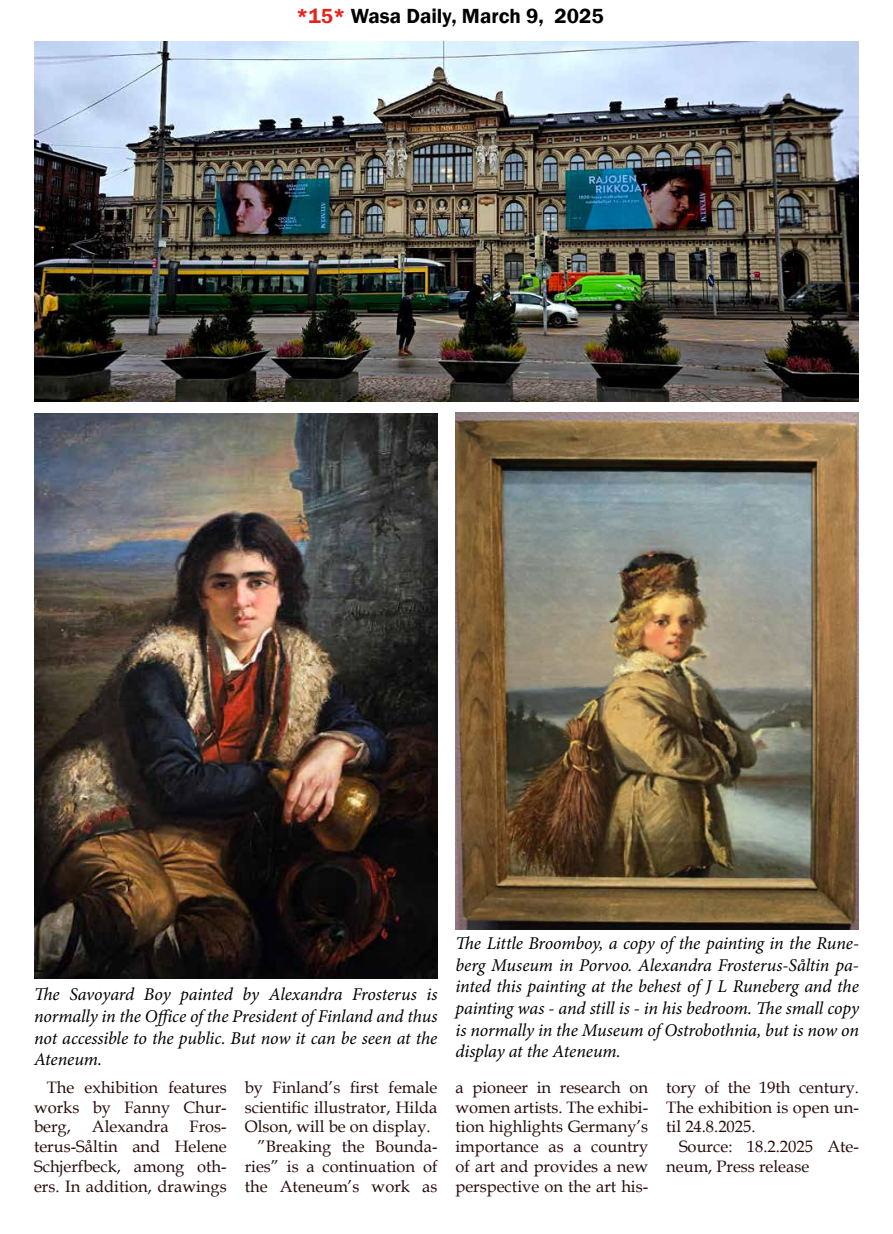
<style>
.page{position:relative;width:893px;height:1234px;background:#fff}
.page>*{position:absolute;margin:0;border:0;box-sizing:border-box;transform-origin:0 0}
.t1{font:600 21px "Franklin Gothic";color:#000}
.t2{font:italic 18px/21.6px "Minion Pro";letter-spacing:-.01em;color:#000;text-align:justify}
.t3{font:16.5px/19.8px "Book Antiqua";color:#270c0a;text-align:justify}
.s1{color:#e5231d}
</style>
<div class="page">
<img style="left:34px;top:41px;width:825px;height:360px">
<img style="left:34px;top:413px;width:403px;height:565px">
<img style="left:455px;top:412px;width:404px;height:516px">
<p class="t1" style="left:296px;top:3px;width:309px"><span class="s1">*15*</span> Wasa Daily, March 9, 2025</p>
<p class="t2" style="left:34px;top:983px;width:405px">The Savoyard Boy painted by Alexandra Frosterus is normally in the Office of the President of Finland and thus not accessible to the public. But now it can be seen at the Ateneum.</p>
<p class="t3" style="left:34px;top:1076px;width:194px;text-indent:13px">The exhibition features works by Fanny Chur&shy;berg,</p>
<p class="t3" style="left:92px;top:1116px;width:78px">Alexandra</p>
<p class="t3" style="left:34px;top:1116px;width:194px;text-indent:156px">Fros&shy;terus-Såltin and Helene Schjerfbeck, among oth&shy;ers. In addition, drawings</p>
<p class="t3" style="left:245px;top:1076px;width:194px">by Finland’s first female</p>
<p class="t3" style="left:245px;top:1096px;width:194px">scientific illustrator, Hilda</p>
<p class="t3" style="left:245px;top:1116px;width:187px">Olson, will be on display.</p>
<p class="t3" style="left:257px;top:1136px;width:181px">”Breaking the Bounda-</p>
<p class="t3" style="left:245px;top:1155px;width:194px">ries” is a continuation of</p>
<p class="t3" style="left:245px;top:1175px;width:194px">the Ateneum’s work as</p>
<p class="t2" style="left:455px;top:932px;width:405px">The Little Broomboy, a copy of the painting in the Rune&shy;berg Museum in Porvoo. Alexandra Frosterus-Såltin pa&shy;inted this painting at the behest of J L Runeberg and the painting was - and still is - in his bedroom. The small copy is normally in the Museum of Ostrobothnia, but is now on display at the Ateneum.</p>
<p class="t3" style="left:455px;top:1076px;width:194px">a pioneer in research on women artists. The exhibi&shy;tion highlights Germany’s importance as a country of art and provides a new perspective on the art his-</p>
<p class="t3" style="left:666px;top:1076px;width:194px">tory of the 19th century.<br>The exhibition is open un&shy;til 24.8.2025.</p>
<p class="t3" style="left:666px;top:1136px;width:194px;text-indent:13px">Source: 18.2.2025 Ate&shy;neum, Press release</p>
</div>
